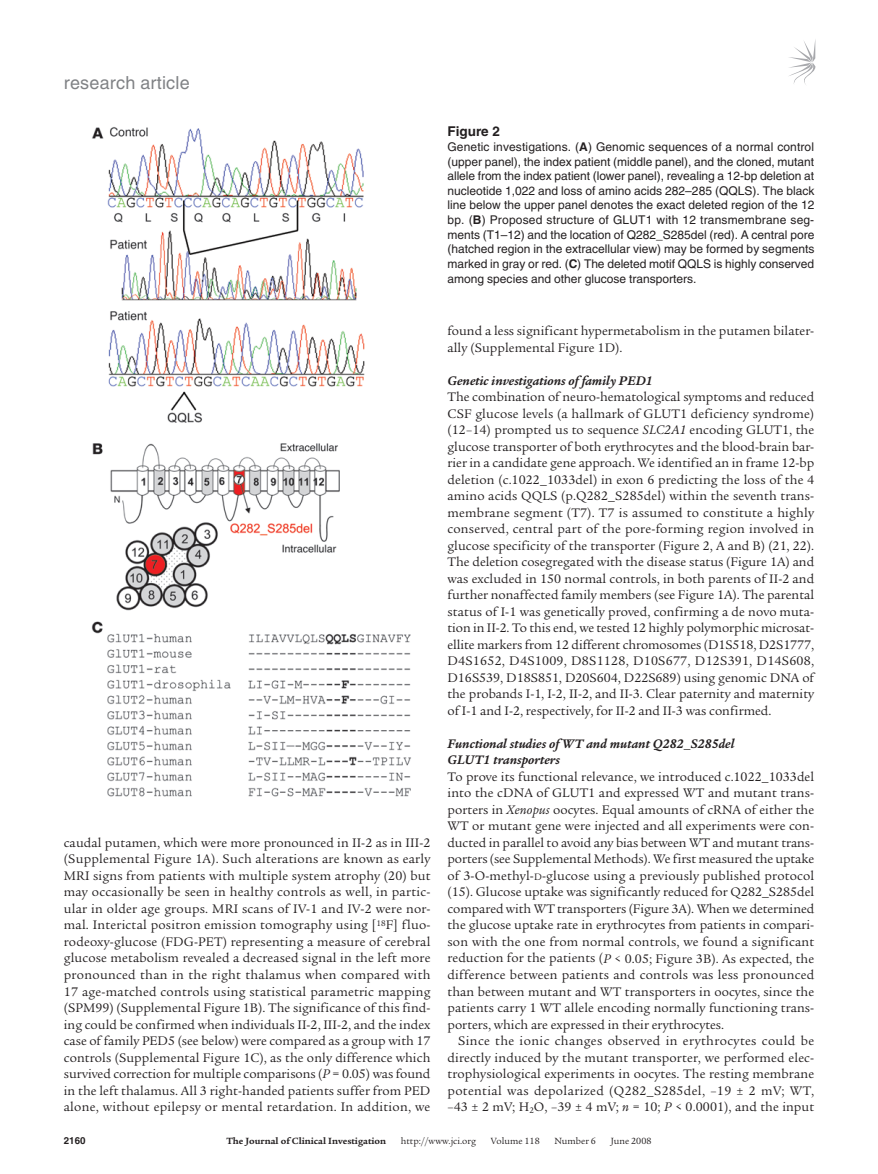
<style>
.page{position:relative;width:878px;height:1174px;background:#fff}
.page>*{position:absolute;margin:0;border:0;box-sizing:border-box;transform-origin:0 0}
.t1{font:18px "Helvetica LT Std";letter-spacing:.01em;color:#808285}
.t2{font:13.5px/16.5px "Legacy Serif Std";letter-spacing:.005em;color:#231f20;text-align:justify}
.t3{font:italic 700 13.5px/16.5px "Legacy Serif Std";color:#231f20}
.t4{font:700 13.5px "Helvetica LT Std";color:#231f20}
.t5{font:12px/14.7px "Helvetica LT Std";color:#231f20;text-align:justify}
.t6{font:9.75px "Legacy Serif Std";color:#231f20}
.t7{font:700 9.75px "Legacy Serif Std";color:#231f20}
.t8{font:700 9.75px "Helvetica LT Std";color:#231f20}
.s1{font-style:italic}
.s2{font-weight:700}
.s3{font-size:10.2px}
</style>
<div class="page">
<svg style="left:789px;top:41px;width:26px;height:44px"></svg>
<img style="left:91px;top:127px;width:320px;height:670px">
<h1 class="t1" style="left:64px;top:72px;width:127px">research article</h1>
<p class="t2" style="left:64px;top:834px;width:368px">caudal putamen, which were more pronounced in II-2 as in III-2 (Supplemental Figure 1A). Such alterations are known as early MRI signs from patients with multiple system atrophy (20) but may occasionally be seen in healthy controls as well, in partic&shy;ular in older age groups. MRI scans of IV-1 and IV-2 were nor&shy;mal. Interictal positron emission tomography using [<sup>18</sup>F] fluo&shy;rodeoxy-glucose (FDG-PET) representing a measure of cerebral glucose metabolism revealed a decreased signal in the left more pronounced than in the right thalamus when compared with 17 age-matched controls using statistical parametric mapping (SPM99) (Supplemental Figure 1B). The significance of this find&shy;ing could be confirmed when individuals II-2, III-2, and the index case of family PED5 (see below) were compared as a group with 17 controls (Supplemental Figure 1C), as the only difference which survived correction for multiple comparisons (<span class="s1">P</span> = 0.05) was found in the left thalamus. All 3 right-handed patients suffer from PED alone, without epilepsy or mental retardation. In addition, we</p>
<p class="t4" style="left:447px;top:123px;width:54px">Figure 2</p>
<p class="t5" style="left:447px;top:139px;width:368px">Genetic investigations. (<span class="s2">A</span>) Genomic sequences of a normal control (upper panel), the index patient (middle panel), and the cloned, mutant allele from the index patient (lower panel), revealing a 12-bp deletion at nucleotide 1,022 and loss of amino acids 282–285 (QQLS). The black line below the upper panel denotes the exact deleted region of the 12 bp. (<span class="s2">B</span>) Proposed structure of GLUT1 with 12 transmembrane seg&shy;ments (T1–12) and the location of Q282_S285del (red). A central pore (hatched region in the extracellular view) may be formed by segments marked in gray or red. (<span class="s2">C</span>) The deleted motif QQLS is highly conserved among species and other glucose transporters.</p>
<p class="t2" style="left:447px;top:323px;width:368px">found a less significant hypermetabolism in the putamen bilater&shy;ally (Supplemental Figure 1D).</p>
<p class="t3" style="left:447px;top:372px;width:207px">Genetic investigations of family PED1</p>
<p class="t2" style="left:447px;top:389px;width:368px">The combination of neuro-hematological symptoms and reduced CSF glucose levels (a hallmark of GLUT1 deficiency syndrome) (12–14) prompted us to sequence <span class="s1">SLC2A1</span> encoding GLUT1, the glucose transporter of both erythrocytes and the blood-brain bar&shy;rier in a candidate gene approach. We identified an in frame 12-bp deletion (c.1022_1033del) in exon 6 predicting the loss of the 4 amino acids QQLS (p.Q282_S285del) within the seventh trans&shy;membrane segment (T7). T7 is assumed to constitute a highly conserved, central part of the pore-forming region involved in glucose specificity of the transporter (Figure 2, A and B) (21, 22).<br>The deletion cosegregated with the disease status (Figure 1A) and was excluded in 150 normal controls, in both parents of II-2 and further nonaffected family members (see Figure 1A). The parental status of I-1 was genetically proved, confirming a de novo muta&shy;tion in II-2. To this end, we tested 12 highly polymorphic microsat&shy;ellite markers from 12 different chromosomes (D1S518, D2S1777, D4S1652, D4S1009, D8S1128, D10S677, D12S391, D14S608, D16S539, D18S851, D20S604, D22S689) using genomic DNA of the probands I-1, I-2, II-2, and II-3. Clear paternity and maternity of I-1 and I-2, respectively, for II-2 and II-3 was confirmed.</p>
<p class="t3" style="left:447px;top:735px;width:288px">Functional studies of WT and mutant Q282_S285del<br>GLUT1 transporters</p>
<p class="t2" style="left:447px;top:768px;width:368px">To prove its functional relevance, we introduced c.1022_1033del into the cDNA of GLUT1 and expressed WT and mutant trans&shy;porters in <span class="s1">Xenopus</span> oocytes. Equal amounts of cRNA of either the WT or mutant gene were injected and all experiments were con&shy;ducted in parallel to avoid any bias between WT and mutant trans&shy;porters (see Supplemental Methods). We first measured the uptake of 3-O-methyl-<span class="s3">d</span>-glucose using a previously published protocol (15). Glucose uptake was significantly reduced for Q282_S285del compared with WT transporters (Figure 3A). When we determined the glucose uptake rate in erythrocytes from patients in compari&shy;son with the one from normal controls, we found a significant reduction for the patients (<span class="s1">P</span> &lt; 0.05; Figure 3B). As expected, the difference between patients and controls was less pronounced than between mutant and WT transporters in oocytes, since the patients carry 1 WT allele encoding normally functioning trans&shy;porters, which are expressed in their erythrocytes.</p>
<p class="t2" style="left:447px;top:1032px;width:368px;text-indent:11px">Since the ionic changes observed in erythrocytes could be directly induced by the mutant transporter, we performed elec&shy;trophysiological experiments in oocytes. The resting membrane potential was depolarized (Q282_S285del, –19 ± 2 mV; WT, –43 ± 2 mV; H<sub>2</sub>O, –39 ± 4 mV; <span class="s1">n</span> = 10; <span class="s1">P</span> &lt; 0.0001), and the input</p>
<p class="t8" style="left:64px;top:1134px;width:23px">2160</p>
<p class="t7" style="left:226px;top:1135px;width:161px">The Journal of Clinical Investigation</p>
<p class="t6" style="left:401px;top:1135px;width:77px">http://www.jci.org</p>
<p class="t6" style="left:491px;top:1135px;width:50px">Volume 118</p>
<p class="t6" style="left:554px;top:1135px;width:43px">Number 6</p>
<p class="t6" style="left:610px;top:1135px;width:42px">June 2008</p>
</div>
